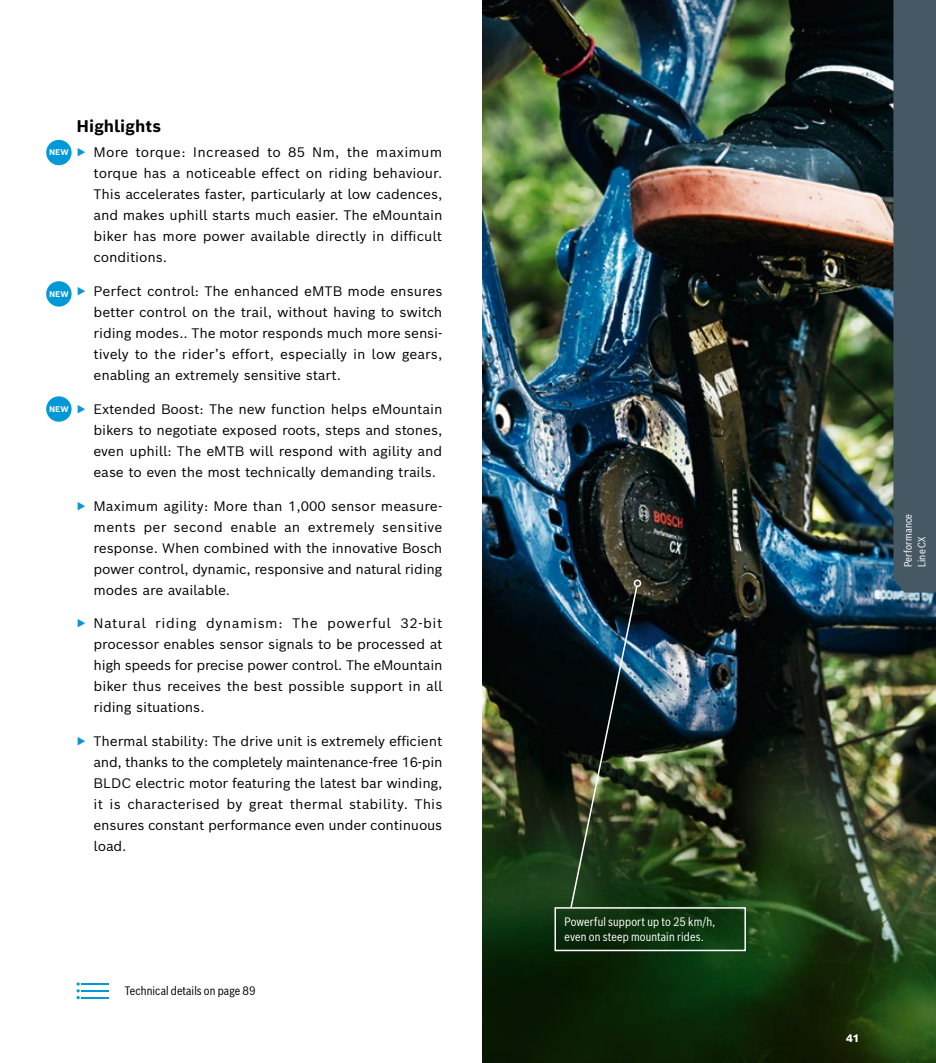
<style>
.page{position:relative;width:936px;height:1063px;background:#fff}
.page>*{position:absolute;margin:0;border:0;box-sizing:border-box;transform-origin:0 0}
.t1{font:700 16.5px "Bosch Sans";color:#000}
.t2{font:13.5px/21px "Bosch Sans";letter-spacing:-.01em;color:#000;text-align:justify}
.t3{font:12px/15px "Bosch Sans Cond";letter-spacing:.01em;color:#fff}
.t4{font:12px "Bosch Sans Cond";letter-spacing:.01em;color:#000}
.t5{font:10.5px/13.5px "Bosch Sans Cond";letter-spacing:.015em;color:#fff}
.t6{font:900 10.5px "Bosch Sans";color:#fff}
.t7{font:700 7.95px "Bosch Sans";color:#fff}
.s1{color:#0099d8}
</style>
<div class="page">
<img style="left:482px;top:0;width:453px;height:1063px">
<svg style="left:893px;top:0;width:42px;height:593px;background:#455662"></svg>
<div style="left:512px;top:860px;width:284px;height:138px;background:#000;opacity:.21"></div>
<div style="left:554px;top:907px;width:192px;height:44px;border:2px solid #fff"></div>
<img style="left:569px;top:585px;width:69px;height:325px">
<div style="left:633px;top:579px;width:8px;height:8px;border:2px solid #fff;border-radius:50%"></div>
<div style="left:46px;top:140px;width:26px;height:25px;background:#0098d7;border-radius:50%"></div>
<div style="left:46px;top:281px;width:26px;height:26px;background:#0098d7;border-radius:50%"></div>
<div style="left:46px;top:396px;width:26px;height:26px;background:#0098d7;border-radius:50%"></div>
<hr style="left:81px;top:983px;width:28px;height:2px;background:#0099d8">
<hr style="left:81px;top:990px;width:28px;height:2px;background:#0099d8">
<hr style="left:81px;top:997px;width:28px;height:2px;background:#0099d8">
<svg style="left:77px;top:982px;width:3px;height:17px"></svg>
<p class="t7" style="left:49px;top:147px;width:21px">NEW</p>
<p class="t7" style="left:49px;top:288px;width:21px">NEW</p>
<p class="t7" style="left:49px;top:404px;width:21px">NEW</p>
<p class="t1" style="left:77px;top:115px;width:86px">Highlights</p>
<p class="t2" style="left:94px;top:141px;width:350px;text-indent:-17px"><span class="s1">▶</span> More torque: Increased to 85 Nm, the maximum torque has a noticeable effect on riding behaviour.<br>This accelerates faster, particularly at low cadences, and makes uphill starts much easier. The eMountain biker has more power available directly in difficult conditions.</p>
<p class="t2" style="left:94px;top:280px;width:350px;text-indent:-17px"><span class="s1">▶</span> Perfect control: The enhanced eMTB mode ensures better control on the trail, without having to switch riding modes.. The motor responds much more sensi&shy;tively to the rider’s effort, especially in low gears, enabling an extremely sensitive start.</p>
<p class="t2" style="left:94px;top:398px;width:350px;text-indent:-17px"><span class="s1">▶</span> Extended Boost: The new function helps eMountain bikers to negotiate exposed roots, steps and stones, even uphill: The eMTB will respond with agility and ease to even the most technically demanding trails.</p>
<p class="t2" style="left:94px;top:495px;width:350px;text-indent:-17px"><span class="s1">▶</span> Maximum agility: More than 1,000 sensor measure&shy;ments per second enable an extremely sensitive response. When combined with the innovative Bosch power control, dynamic, responsive and natural riding modes are available.</p>
<p class="t2" style="left:94px;top:613px;width:350px;text-indent:-17px"><span class="s1">▶</span> Natural riding dynamism: The powerful 32-bit processor enables sensor signals to be processed at high speeds for precise power control. The eMountain biker thus receives the best possible support in all riding situations.</p>
<p class="t2" style="left:94px;top:730px;width:350px;text-indent:-17px"><span class="s1">▶</span> Thermal stability: The drive unit is extremely efficient and, thanks to the completely maintenance-free 16-pin BLDC electric motor featuring the latest bar winding, it is characterised by great thermal stability. This ensures constant performance even under continuous load.</p>
<p class="t4" style="left:125px;top:982px;width:132px">Technical details on page 89</p>
<p class="t3" style="left:564px;top:914px;width:152px">Powerful support up to 25 km/h, even on steep mountain rides.</p>
<p class="t5" style="left:900px;top:567px;width:55px;rotate:-90deg">Performance<br>Line CX</p>
<p class="t6" style="left:846px;top:1031px;width:15px">41</p>
</div>
